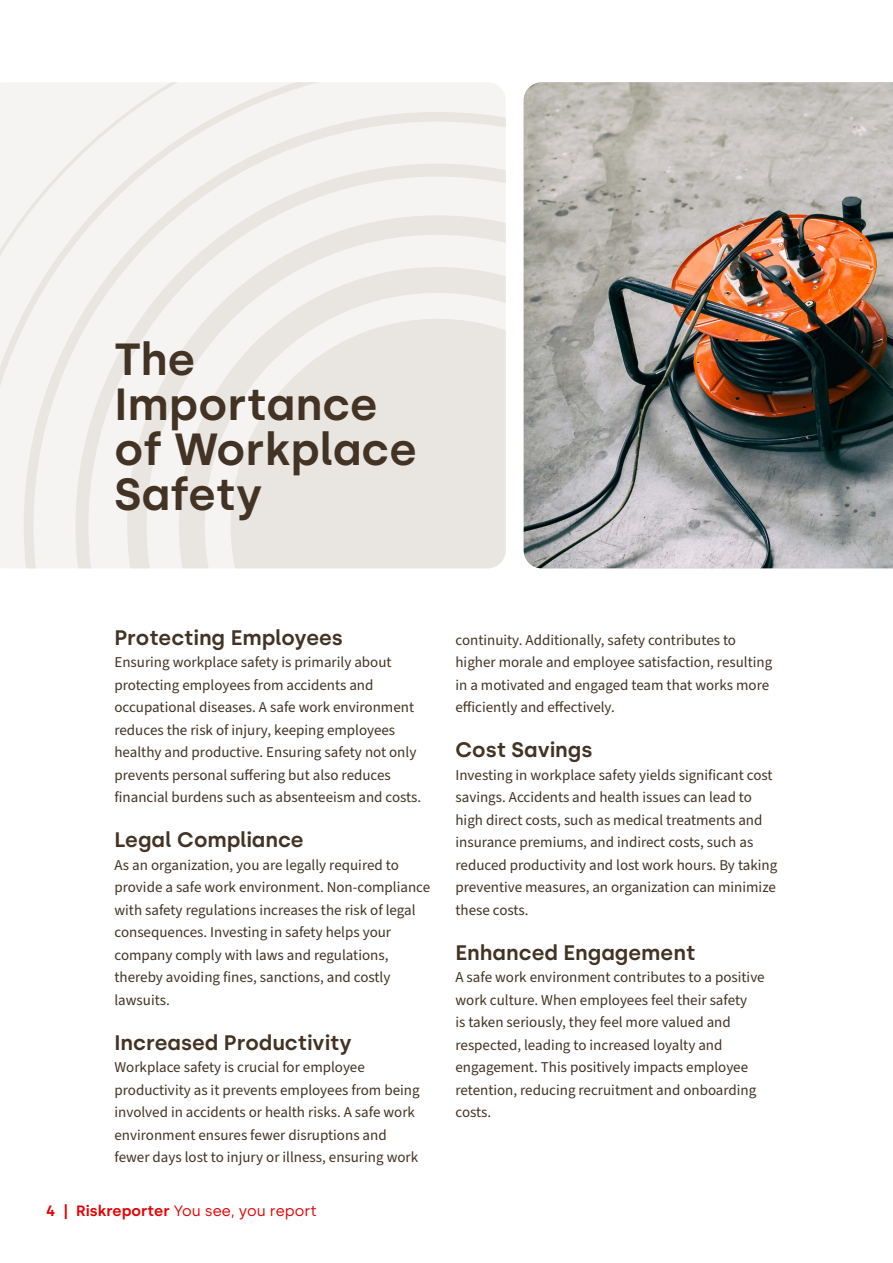
<style>
.page{position:relative;width:893px;height:1263px;background:#fff}
.page>*{position:absolute;margin:0;border:0;box-sizing:border-box;transform-origin:0 0}
.t1{font:600 45px/45px "Silka";color:#423324}
.t2{font:600 21px "Silka";color:#423324}
.t3{font:15px/22.5px "Source Sans Pro";color:#423324}
.t4{font:15px "Silka";color:#e60000}
.s1{font-weight:600}
</style>
<div class="page">
<svg style="left:0;top:82px;width:506px;height:486px;fill:#f6f4f3"></svg>
<img style="left:524px;top:82px;width:369px;height:486px">
<h1 class="t1" style="left:114px;top:336px;width:304px">The<br>Importance of Workplace<br>Safety</h1>
<h2 class="t2" style="left:114px;top:625px;width:230px">Protecting Employees</h2>
<p class="t3" style="left:114px;top:652px;width:308px">Ensuring workplace safety is primarily about protecting employees from accidents and occupational diseases. A safe work environment reduces the risk of injury, keeping employees healthy and productive. Ensuring safety not only prevents personal suffering but also reduces financial burdens such as absenteeism and costs.</p>
<h2 class="t2" style="left:114px;top:827px;width:191px">Legal Compliance</h2>
<p class="t3" style="left:114px;top:854px;width:317px">As an organization, you are legally required to provide a safe work environment. Non-compliance with safety regulations increases the risk of legal consequences. Investing in safety helps your company comply with laws and regulations, thereby avoiding fines, sanctions, and costly lawsuits.</p>
<h2 class="t2" style="left:114px;top:1030px;width:239px">Increased Productivity</h2>
<p class="t3" style="left:114px;top:1057px;width:307px">Workplace safety is crucial for employee productivity as it prevents employees from being involved in accidents or health risks. A safe work environment ensures fewer disruptions and fewer days lost to injury or illness, ensuring work</p>
<p class="t4" style="left:46px;top:1202px;width:272px"><span class="s1">4 | Riskreporter</span> You see, you report</p>
<p class="t3" style="left:455px;top:629px;width:318px">continuity. Additionally, safety contributes to higher morale and employee satisfaction, resulting in a motivated and engaged team that works more efficiently and effectively.</p>
<h2 class="t2" style="left:455px;top:737px;width:139px">Cost Savings</h2>
<p class="t3" style="left:455px;top:764px;width:323px">Investing in workplace safety yields significant cost savings. Accidents and health issues can lead to high direct costs, such as medical treatments and insurance premiums, and indirect costs, such as reduced productivity and lost work hours. By taking preventive measures, an organization can minimize these costs.</p>
<h2 class="t2" style="left:455px;top:940px;width:241px">Enhanced Engagement</h2>
<p class="t3" style="left:455px;top:967px;width:311px">A safe work environment contributes to a positive work culture. When employees feel their safety<br>is taken seriously, they feel more valued and respected, leading to increased loyalty and engagement. This positively impacts employee retention, reducing recruitment and onboarding costs.</p>
</div>
